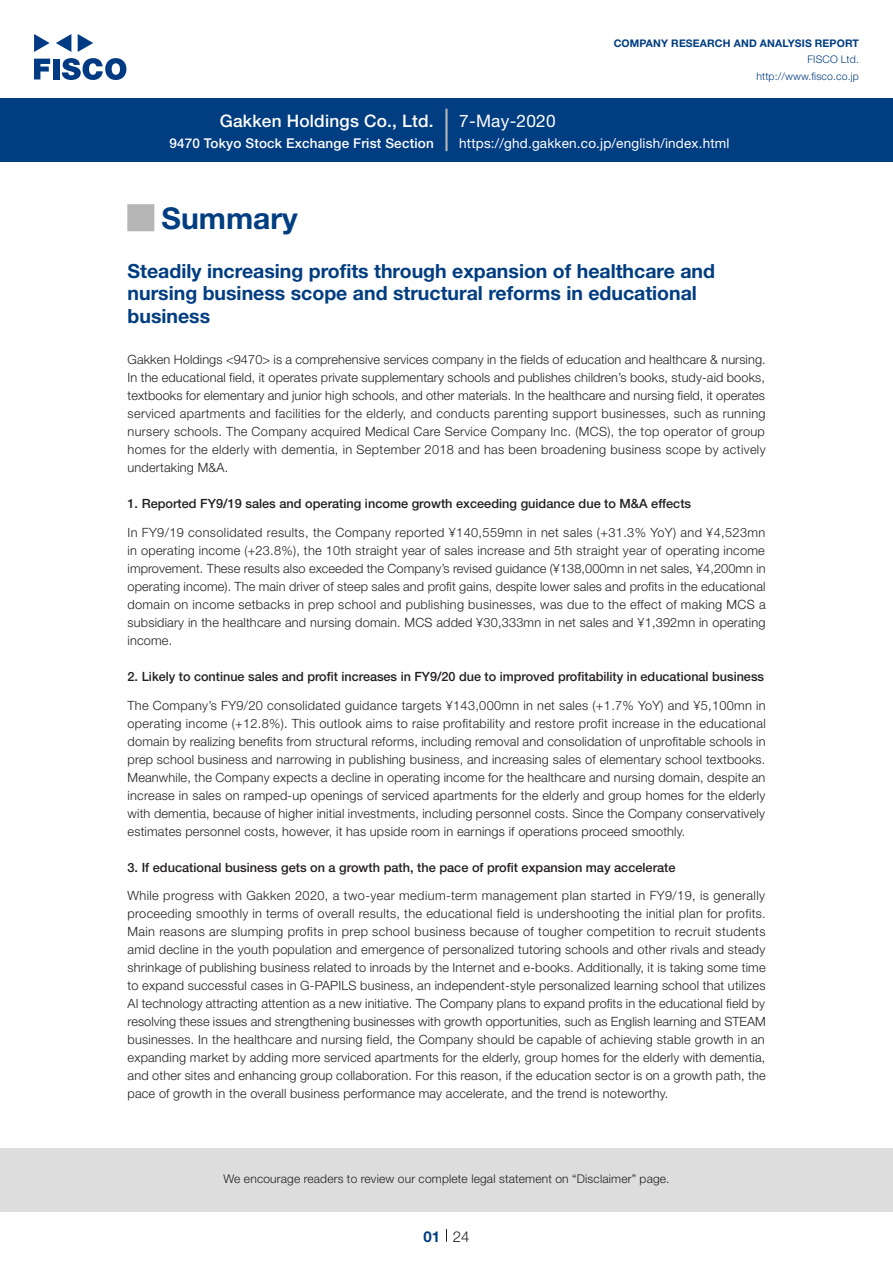
<style>
.page{position:relative;width:893px;height:1263px;background:#fff}
.page>*{position:absolute;margin:0;border:0;box-sizing:border-box;transform-origin:0 0}
.t1{font:700 30px "Helvetica Neue LT Std";color:#003d81}
.t2{font:700 27px "Koz Go Pro";color:#b5b5b6}
.t3{font:700 19.5px/22.5px "Helvetica Neue LT Std";color:#003d81}
.t4{font:500 17.25px "Helvetica Neue LT Std";letter-spacing:.015em;color:#fff}
.t5{font:17.25px "Helvetica Neue LT Std";letter-spacing:.015em;color:#fff}
.t6{font:300 15px "Helvetica Neue LT Std";color:#231f20}
.t7{font:700 15px "Helvetica Neue LT Std";color:#003d81}
.t8{font:13.5px "Helvetica Neue LT Std";letter-spacing:.015em;color:#fff}
.t9{font:500 13.5px "Helvetica Neue LT Std";letter-spacing:.015em;color:#fff}
.t10{font:300 12.75px/18px "Helvetica Neue LT Std";letter-spacing:.015em;color:#231f20;text-align:justify}
.t11{font:500 12.75px "Helvetica Neue LT Std";color:#231f20}
.t12{font:300 12px "Helvetica Neue LT Std";letter-spacing:.015em;color:#231f20}
.t13{font:700 10.5px "Helvetica Neue LT Std";letter-spacing:.015em;color:#003d81}
.t14{font:300 10.5px/16.5px "Helvetica Neue LT Std";letter-spacing:.015em;color:#003d81;text-align:right}
</style>
<div class="page">
<div style="left:0;top:1148px;width:893px;height:64px;background:#ddd"></div>
<svg style="left:34px;top:59px;width:16px;height:20px"></svg>
<div style="left:53px;top:59px;width:6px;height:20px;background:#003a83"></div>
<svg style="left:62px;top:58px;width:64px;height:22px"></svg>
<svg style="left:34px;top:34px;width:16px;height:18px"></svg>
<svg style="left:78px;top:34px;width:15px;height:18px"></svg>
<svg style="left:56px;top:34px;width:15px;height:18px"></svg>
<div style="left:0;top:98px;width:893px;height:64px;background:#003d81"></div>
<hr style="left:445px;top:109px;width:3px;height:42px;background:#b5b5b6">
<svg style="left:446px;top:1229px;width:1px;height:13px"></svg>
<h3 class="t4" style="left:220px;top:110px;width:216px">Gakken Holdings Co., Ltd.</h3>
<p class="t9" style="left:169px;top:135px;width:266px">9470 Tokyo Stock Exchange Frist Section</p>
<h3 class="t5" style="left:459px;top:110px;width:98px">7-May-2020</h3>
<p class="t13" style="left:614px;top:37px;width:247px">COMPANY RESEARCH AND ANALYSIS REPORT</p>
<p class="t14" style="left:756px;top:51px;width:104px">FISCO Ltd. http://www.fisco.co j p.</p>
<p class="t8" style="left:459px;top:135px;width:272px">https://ghd.gakken.co j p. /english/index.html</p>
<h2 class="t2" style="left:128px;top:200px;width:28px">█</h2>
<h3 class="t3" style="left:128px;top:259px;width:589px">Steadily increasing profits through expansion of healthcare and nursing business scope and structural reforms in educational business</h3>
<p class="t10" style="left:128px;top:350px;width:640px">Gakken Holdings &lt;9470&gt; is a comprehensive services company in the fields of education and healthcare &amp; nursing.<br>In the educational field it, operates private supplementary schools and publishes children s’ books, study-aid books, textbooks for elementary and junior high schools, and other materials In. the healthcare and nursing field it, operates serviced apartments and facilities for the elderly, and conducts parenting support businesses, such as running nursery schools. The Company acquired Medical Care Service Company Inc. (MCS ,) the top operator of group homes for the elderly with dementia in, September 2018 and has been broadening business scope by actively undertaking M&amp;A.</p>
<p class="t11" style="left:128px;top:496px;width:565px">1. Reported FY9/19 sales and operating income growth exceeding guidance due to M&amp;A effects</p>
<p class="t10" style="left:128px;top:523px;width:640px">In FY9/19 consolidated results, the Company reported ¥140,559mn in net sales (+31.3% YoY) and ¥4,523mn in operating income (+23.8% ,) the 10th straight year of sales increase and 5th straight year of operating income improvement. These results also exceeded the Company s’ revised guidance (¥138,000mn in net sales, ¥4,200mn in operating income .) The main driver of steep sales and profit gains, despite lower sales and profits in the educational domain on income setbacks in prep school and publishing businesses, was due to the effect of making MCS a subsidiary in the healthcare and nursing domain. MCS added ¥30,333mn in net sales and ¥1,392mn in operating income.</p>
<p class="t11" style="left:128px;top:669px;width:638px">2. Likely to continue sales and profit increases in FY9/20 due to improved profitability in educational business</p>
<p class="t10" style="left:128px;top:696px;width:640px">The Company s’ FY9/20 consolidated guidance targets ¥143,000mn in net sales (+1.7% YoY) and ¥5,100mn in operating income (+12.8% .) This outlook aims to raise profitability and restore profit increase in the educational domain by realizing benefits from structural reforms, including removal and consolidation of unprofitable schools in prep school business and narrowing in publishing business, and increasing sales of elementary school textbooks.<br>Meanwhile, the Company expects a decline in operating income for the healthcare and nursing domain, despite an increase in sales on ramped-up openings of serviced apartments for the elderly and group homes for the elderly with dementia, because of higher initial investments, including personnel costs. Since the Company conservatively estimates personnel costs, however it, has upside room in earnings if operations proceed smoothly.</p>
<p class="t11" style="left:128px;top:859px;width:550px">3. If educational business gets on a growth path, the pace of profit expansion may accelerate</p>
<p class="t10" style="left:128px;top:886px;width:640px">While progress with Gakken 2020, a two-year medium-term management plan started in FY9/19, is generally proceeding smoothly in terms of overall results, the educational field is undershooting the initial plan for profits.<br>Main reasons are slumping profits in prep school business because of tougher competition to recruit students amid decline in the youth population and emergence of personalized tutoring schools and other rivals and steady shrinkage of publishing business related to inroads by the Internet and -e books. Additionally isit, taking some time to expand successful cases in G-PAPILS business, an independent-style personalized learning school that utilizes AI technology attracting attention as a new initiative. The Company plans to expand profits in the educational field by resolving these issues and strengthening businesses with growth opportunities, such as English learning and STEAM businesses In. the healthcare and nursing field, the Company should be capable of achieving stable growth in an expanding market by adding more serviced apartments for the elderly, group homes for the elderly with dementia, and other sites and enhancing group collaboration. For this reason if, the education sector is on a growth path, the pace of growth in the overall business performance may accelerate, and the trend is noteworthy.</p>
<h1 class="t1" style="left:162px;top:200px;width:138px">Summary</h1>
<p class="t12" style="left:223px;top:1171px;width:448px">We encourage readers to review our complete legal statement on “Disclaimer” page.</p>
<p class="t7" style="left:423px;top:1227px;width:18px">01</p>
<p class="t6" style="left:453px;top:1227px;width:18px">24</p>
</div>
